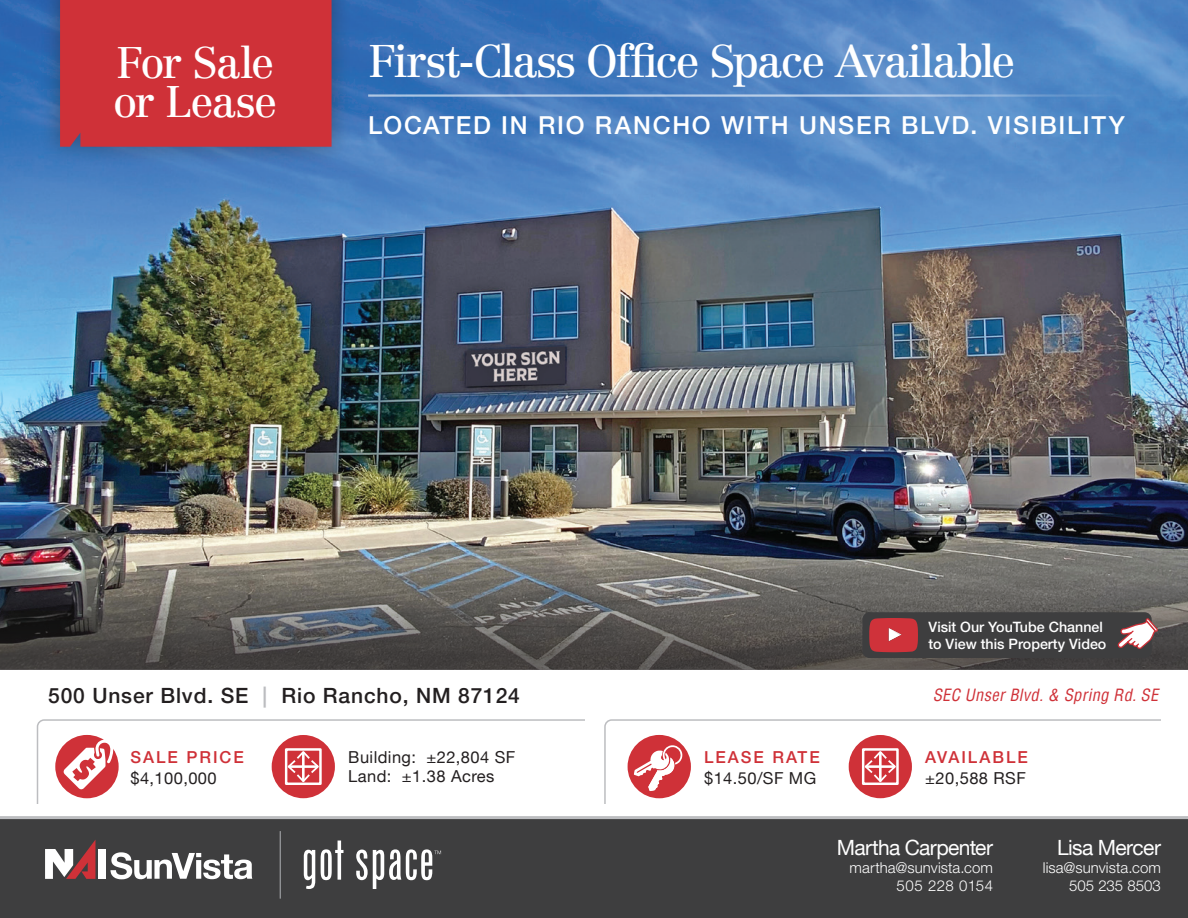
<style>
.page{position:relative;width:1188px;height:918px;background:#fff}
.page>*{position:absolute;margin:0;border:0;box-sizing:border-box;transform-origin:0 0}
.t1{font:45px "Centennial LT Std";letter-spacing:-.045em;color:#fff}
.t2{font:43.5px "Centennial LT Std";letter-spacing:-.045em;color:#fff}
.t3{font:500 24.75px "Helvetica Neue LT";letter-spacing:.07em;color:#fff}
.t4{font:500 21px "Helvetica Neue LT";letter-spacing:.04em;color:#231f20}
.t5{font:21px "Helvetica Neue LT";letter-spacing:-.03em;color:#fff}
.t6{font:16.5px/19.5px "Helvetica Neue LT";letter-spacing:.025em;color:#231f20}
.t7{font:500 16.5px "Helvetica Neue LT";letter-spacing:.12em;color:#cf3138}
.t8{font:italic condensed 16.5px "Helvetica";color:#cf3138}
.t9{font:300 15px/18px "Helvetica Neue LT Std";letter-spacing:.005em;color:#fff;text-align:right}
.t10{font:500 14.25px/16.5px "Helvetica Neue LT";color:#fff}
.s1{color:#bcbdc0}
</style>
<div class="page">
<div style="left:0;top:818px;width:1188px;height:100px;background:#3e3e3f"></div>
<hr style="left:0;top:816px;width:1188px;height:3px;background:#bcbdc0">
<hr style="left:280px;top:831px;width:1px;height:68px;background:#9d9fa2">
<div style="left:98px;top:849px;width:8px;height:30px;background:#fff"></div>
<svg style="left:45px;top:840px;width:50px;height:39px"></svg>
<svg style="left:111px;top:852px;width:141px;height:27px"></svg>
<svg style="left:304px;top:841px;width:137px;height:48px"></svg>
<img style="left:0;top:0;width:1188px;height:561px">
<svg style="left:36px;top:719px;width:549px;height:85px"></svg>
<svg style="left:604px;top:719px;width:557px;height:85px"></svg>
<div style="left:55px;top:735px;width:64px;height:63px;background:#cf3138;border-radius:50%"></div>
<svg style="left:63px;top:739px;width:50px;height:51px"></svg>
<div style="left:628px;top:735px;width:63px;height:63px;background:#cf3138;border-radius:50%"></div>
<svg style="left:634px;top:745px;width:48px;height:46px"></svg>
<svg style="left:0;top:561px;width:1188px;height:109px"></svg>
<div style="left:272px;top:735px;width:63px;height:63px;background:#cf3138;border-radius:50%"></div>
<svg style="left:288px;top:751px;width:31px;height:31px"></svg>
<div style="left:285px;top:748px;width:37px;height:37px;border:2px solid #fff"></div>
<div style="left:849px;top:735px;width:63px;height:63px;background:#cf3138;border-radius:50%"></div>
<svg style="left:865px;top:751px;width:31px;height:31px"></svg>
<div style="left:862px;top:748px;width:37px;height:37px;border:2px solid #fff"></div>
<hr style="left:368px;top:94px;width:753px;height:3px;background:#fff">
<div style="left:40px;top:0;width:312px;height:167px;background:#231f20;opacity:.4"></div>
<div style="left:60px;top:0;width:272px;height:147px;background:#cf3138"></div>
<div style="left:862px;top:612px;width:290px;height:46px;background:#3e3e3f;border-radius:7px"></div>
<svg style="left:869px;top:618px;width:49px;height:34px"></svg>
<svg style="left:1117px;top:618px;width:41px;height:31px"></svg>
<svg style="left:1147px;top:619px;width:10px;height:12px"></svg>
<h2 class="t2" style="left:116px;top:37px;width:160px">For Sale</h2>
<h1 class="t1" style="left:368px;top:34px;width:649px">First-Class Office Space Available</h1>
<h2 class="t2" style="left:113px;top:76px;width:166px">or Lease</h2>
<h3 class="t3" style="left:368px;top:110px;width:758px">LOCATED IN RIO RANCHO WITH UNSER BLVD. VISIBILITY</h3>
<h3 class="t4" style="left:48px;top:683px;width:473px">500 Unser Blvd. SE <span class="s1">|</span> Rio Rancho, NM 87124</h3>
<p class="t10" style="left:928px;top:619px;width:179px">Visit Our YouTube Channel to View this Property Video</p>
<p class="t8" style="left:933px;top:684px;width:231px">SEC UnserBlvd.&amp; Spring Rd.SE</p>
<p class="t7" style="left:130px;top:747px;width:115px">SALE PRICE</p>
<p class="t6" style="left:130px;top:769px;width:88px">$4,100,000</p>
<p class="t6" style="left:348px;top:747px;width:169px">Building: ±22,804 SF<br>Land: ±1.38 Acres</p>
<p class="t7" style="left:925px;top:747px;width:104px">AVAILABLE</p>
<p class="t7" style="left:704px;top:747px;width:117px">LEASE RATE</p>
<p class="t6" style="left:704px;top:769px;width:114px">$14.50/SF MG</p>
<p class="t6" style="left:925px;top:769px;width:102px">±20,588 RSF</p>
<h3 class="t5" style="left:837px;top:835px;width:158px">Martha Carpenter</h3>
<p class="t9" style="left:850px;top:858px;width:145px">martha@sunvista.com<br>505 228 0154</p>
<h3 class="t5" style="left:1095px;top:835px;width:62px">Adviso</h3>
<h3 class="t5" style="left:1057px;top:835px;width:105px">Lisa Mercer</h3>
<p class="t9" style="left:1043px;top:858px;width:120px">lisa@sunvista.com<br>505 235 8503</p>
<p class="t9" style="left:1038px;top:858px;width:27px">alex</p>
<p class="t9" style="left:1100px;top:876px;width:63px">350 5729</p>
</div>
